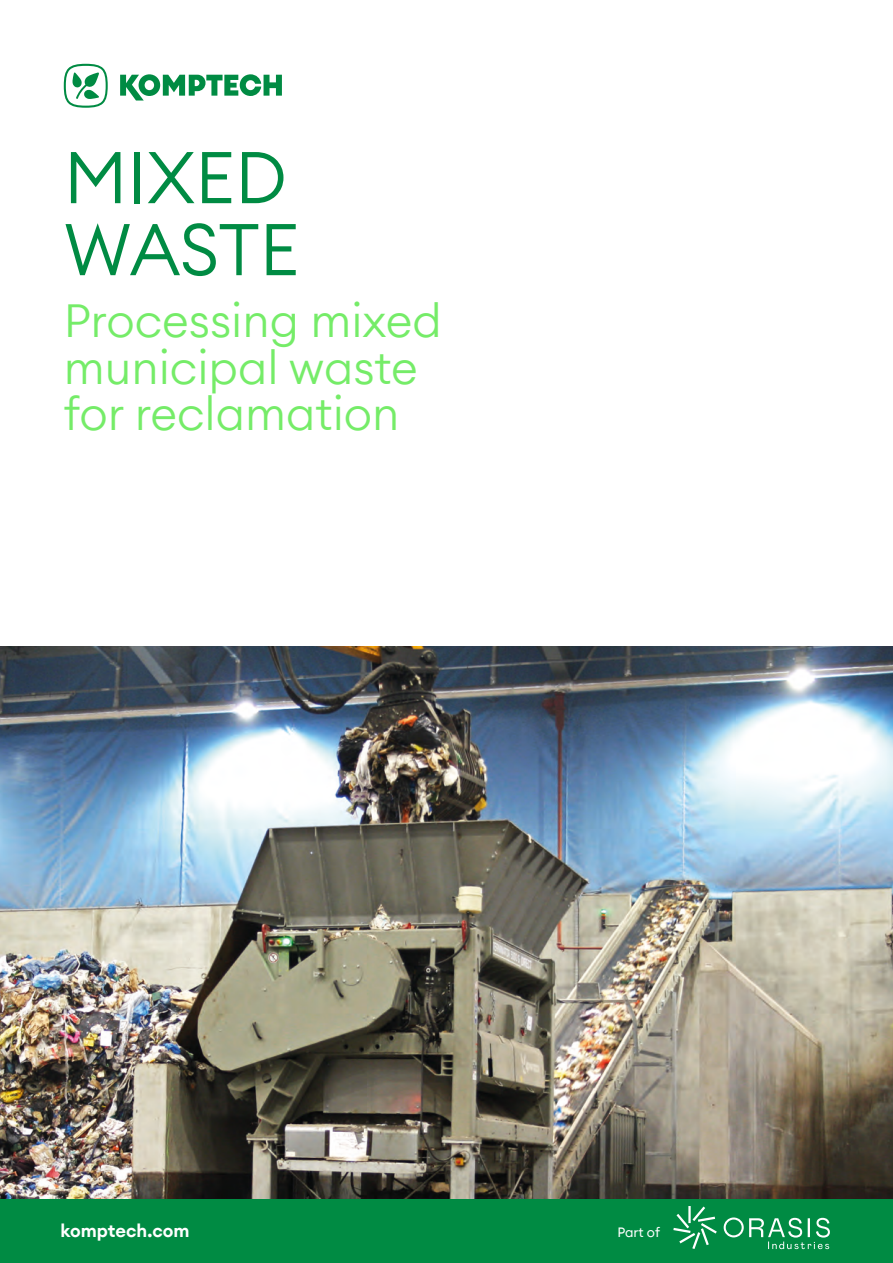
<style>
.page{position:relative;width:893px;height:1263px;background:#fff}
.page>*{position:absolute;margin:0;border:0;box-sizing:border-box;transform-origin:0 0}
.HL_48_48{font:300 72px "Euclid Circular A";color:#008b43}
.HL_48_48-2{font:300 46.5px/46.5px "Euclid Circular A";color:#75ec68}
.t1{font:600 18px "Euclid Circular A";color:#fff}
.Text_9_12{font:13.5px "Euclid Circular A";letter-spacing:-.005em;color:#fff}
</style>
<div class="page">
<svg style="left:64px;top:64px;width:218px;height:44px"></svg>
<img style="left:0;top:646px;width:893px;height:553px">
<div style="left:0;top:1199px;width:893px;height:64px;background:#008b43"></div>
<svg style="left:673px;top:1206px;width:44px;height:43px"></svg>
<svg style="left:724px;top:1217px;width:106px;height:32px"></svg>
<p class="HL_48_48" style="left:64px;top:131px;width:225px">MIXED</p>
<p class="HL_48_48" style="left:64px;top:203px;width:237px">WASTE</p>
<p class="HL_48_48-2" style="left:64px;top:297px;width:380px">Processing mixed municipal waste for reclamation</p>
<p class="t1" style="left:61px;top:1219px;width:131px">komptech.com</p>
<p class="Text_9_12" style="left:617px;top:1223px;width:44px">Part of</p>
</div>
